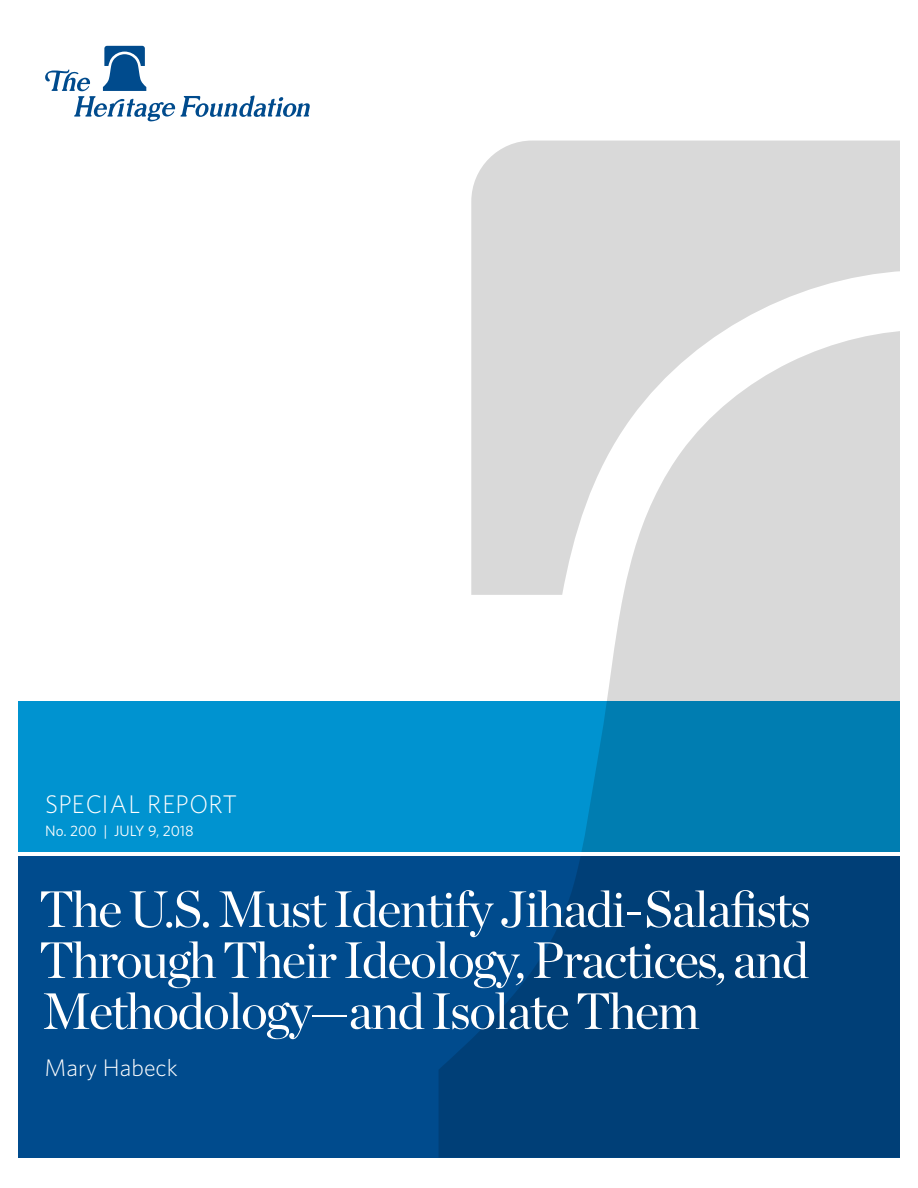
<style>
.page{position:relative;width:918px;height:1188px;background:#fff}
.page>*{position:absolute;margin:0;border:0;box-sizing:border-box;transform-origin:0 0}
.t1{font:51px/51px "Chronicle Display";letter-spacing:-.03em;color:#fff;text-align:justify}
.t2{font:300 25.5px "Whitney";letter-spacing:.02em;color:#fff}
.t3{font:300 24px "Whitney";color:#fff}
.t4{font:15px "Whitney";color:#fff}
</style>
<div class="page">
<svg style="left:45px;top:46px;width:265px;height:75px"></svg>
<div style="left:18px;top:855px;width:882px;height:303px;background:#004b8d"></div>
<div style="left:18px;top:702px;width:882px;height:150px;background:#0093d0"></div>
<svg style="left:471px;top:141px;width:429px;height:189px;background:#dcdcdc"></svg>
<svg style="left:439px;top:330px;width:461px;height:828px"></svg>
<hr style="left:18px;top:852px;width:882px;height:3px;background:#fff">
<p class="t2" style="left:45px;top:787px;width:193px">SPECIAL REPORT</p>
<p class="t4" style="left:45px;top:820px;width:150px">No. 200 | July 9, 2018</p>
<p class="t1" style="left:39px;top:880px;width:773px">The U.S. Must Identify Jihadi-Salafists Through Their Ideology, Practices, and Methodology—and Isolate Them</p>
<p class="t3" style="left:45px;top:1051px;width:135px">Mary Habeck</p>
</div>
